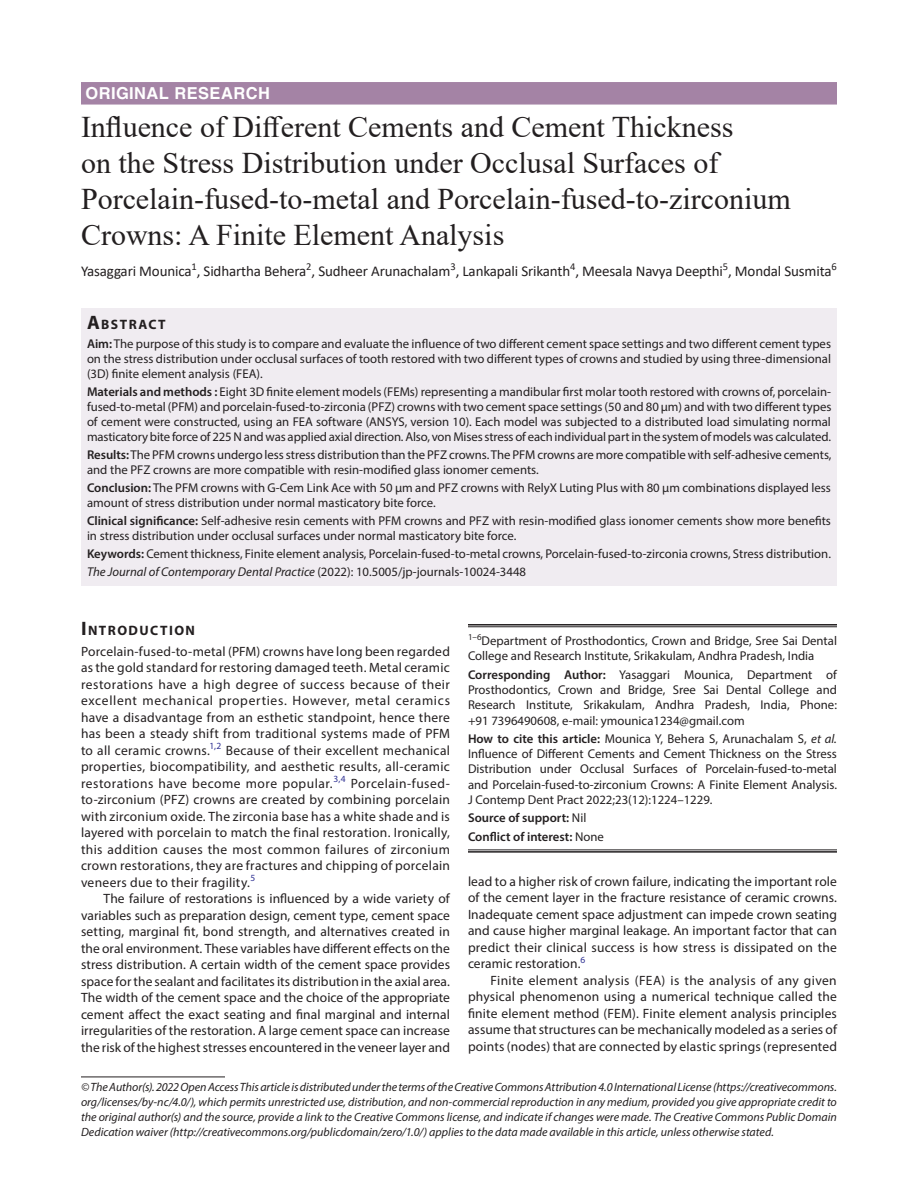
<style>
.page{position:relative;width:918px;height:1188px;background:#fff}
.page>*{position:absolute;margin:0;border:0;box-sizing:border-box;transform-origin:0 0}
.t1{font:30px/36px "Times New Roman";color:#231f20}
.ArticleType{font:700 16.5px "Helvetica LT Std";letter-spacing:.025em;color:#fff}
.AuthorName{font:15px "Calibri";letter-spacing:-.01em;color:#231f20}
.Head-1-first{font:700 13.65px "Myriad Pro";letter-spacing:.105em;color:#231f20}
.AbstractTitle{font:700 13.65px "Myriad Pro";letter-spacing:.105em;color:#231f20}
.Para-Indent{font:13.5px/16.5px "Myriad Pro";letter-spacing:.01em;color:#231f20;text-align:justify}
.Para-NoIndent{font:13.5px/16.5px "Myriad Pro";letter-spacing:.02em;color:#231f20;text-align:justify}
.Abstract-Para-first{font:12.75px/15px "Myriad Pro";color:#231f20}
.How_to_Cite{font:12.75px/15.3px "Myriad Pro";color:#231f20;text-align:justify}
.Corresponding_Author{font:12.75px/15.3px "Myriad Pro";color:#231f20;text-align:justify}
.Keywords{font:12.75px "Myriad Pro";color:#231f20}
.Affiliation-first{font:12.75px/15.3px "Myriad Pro";color:#231f20}
.JT_DOI{font:italic 12.75px "Myriad Pro";color:#231f20}
.COI{font:600 12.75px "Myriad Pro";color:#231f20}
.Source{font:600 12.75px "Myriad Pro";color:#231f20}
.FootNote{font:italic 12px/15px "Myriad Pro";color:#231f20;text-align:justify}
.s1{font-size:19.5px}
.s2{font-weight:600}
.s3{font-style:normal}
.s4{font-style:italic}
.s5{font-weight:400}
</style>
<div class="page">
<div style="left:81px;top:82px;width:756px;height:23px;background:#a483a5"></div>
<div style="left:81px;top:308px;width:756px;height:26px;background:#f0ecf1"></div>
<div style="left:81px;top:333px;width:756px;height:54px;background:#f0ecf1"></div>
<div style="left:81px;top:381px;width:756px;height:69px;background:#f0ecf1"></div>
<div style="left:81px;top:444px;width:756px;height:39px;background:#f0ecf1"></div>
<div style="left:81px;top:477px;width:756px;height:39px;background:#f0ecf1"></div>
<div style="left:81px;top:510px;width:756px;height:39px;background:#f0ecf1"></div>
<div style="left:81px;top:543px;width:756px;height:24px;background:#f0ecf1"></div>
<div style="left:81px;top:561px;width:756px;height:24px;background:#f0ecf1"></div>
<hr style="left:81px;top:1077px;width:144px;height:1px;background:#231f20">
<hr style="left:468px;top:624px;width:369px;height:2px;background:#231f20">
<hr style="left:468px;top:627px;width:369px;height:1px;background:#231f20">
<hr style="left:468px;top:850px;width:369px;height:1px;background:#231f20">
<hr style="left:468px;top:851px;width:369px;height:2px;background:#231f20">
<p class="ArticleType" style="left:86px;top:83px;width:186px">ORIGINAL RESEARCH</p>
<p class="t1" style="left:81px;top:108px;width:711px">Influence of Different Cements and Cement Thickness<br>on the Stress Distribution under Occlusal Surfaces of Porcelain-fused-to-metal and Porcelain-fused-to-zirconium Crowns: A Finite Element Analysis</p>
<p class="AuthorName" style="left:81px;top:261px;width:757px">Yasaggari Mounica<sup>1</sup>, Sidhartha Behera<sup>2</sup>, Sudheer Arunachalam<sup>3</sup>, Lankapali Srikanth<sup>4</sup>, Meesala Navya Deepthi<sup>5</sup>, Mondal Susmita<sup>6</sup></p>
<p class="AbstractTitle" style="left:87px;top:315px;width:80px"><span class="s1">A</span>BSTRACT</p>
<p class="Abstract-Para-first" style="left:87px;top:336px;width:746px;text-align:justify"><span class="s2">Aim:</span> The purpose of this study is to compare and evaluate the influence of two different cement space settings and two different cement types on the stress distribution under occlusal surfaces of tooth restored with two different types of crowns and studied by using three-dimensional (3D) finite element analysis (FEA).</p>
<p class="Abstract-Para-first" style="left:87px;top:384px;width:746px;text-align:justify"><span class="s2">Materials and methods :</span> Eight 3D finite element models (FEMs) representing a mandibular first molar tooth restored with crowns of, porcelain&shy;fused-to-metal (PFM) and porcelain-fused-to-zirconia (PFZ) crowns with two cement space settings (50 and 80 µm) and with two different types of cement were constructed, using an FEA software (ANSYS, version 10). Each model was subjected to a distributed load simulating normal masticatory bite force of 225 N and was applied axial direction. Also, von Mises stress of each individual part in the system of models was calculated.</p>
<p class="Abstract-Para-first" style="left:87px;top:447px;width:746px"><span class="s2">Results:</span> The PFM crowns undergo less stress distribution than the PFZ crowns. The PFM crowns are more compatible with self-adhesive cements, and the PFZ crowns are more compatible with resin-modified glass ionomer cements.</p>
<p class="Abstract-Para-first" style="left:87px;top:480px;width:745px"><span class="s2">Conclusion:</span> The PFM crowns with G-Cem Link Ace with 50 µm and PFZ crowns with RelyX Luting Plus with 80 µm combinations displayed less amount of stress distribution under normal masticatory bite force.</p>
<p class="Abstract-Para-first" style="left:87px;top:513px;width:746px"><span class="s2">Clinical significance:</span> Self-adhesive resin cements with PFM crowns and PFZ with resin-modified glass ionomer cements show more benefits in stress distribution under occlusal surfaces under normal masticatory bite force.</p>
<p class="Keywords" style="left:87px;top:546px;width:745px"><span class="s2">Keywords:</span> Cement thickness, Finite element analysis, Porcelain-fused-to-metal crowns, Porcelain-fused-to-zirconia crowns, Stress distribution.</p>
<p class="JT_DOI" style="left:87px;top:564px;width:441px">The Journal of Contemporary Dental Practice <span class="s3">(2022): 10.5005/jp-journals-10024-3448</span></p>
<p class="Head-1-first" style="left:81px;top:621px;width:116px"><span class="s1">I</span>NTRODUCTION</p>
<p class="Para-NoIndent" style="left:81px;top:643px;width:371px">Porcelain-fused-to-metal (PFM) crowns have long been regarded as the gold standard for restoring damaged teeth. Metal ceramic restorations have a high degree of success because of their excellent mechanical properties. However, metal ceramics have a disadvantage from an esthetic standpoint, hence there has been a steady shift from traditional systems made of PFM to all ceramic crowns.<sup>1,2</sup> Because of their excellent mechanical properties, biocompatibility, and aesthetic results, all-ceramic restorations have become more popular.<sup>3,4</sup> Porcelain-fused&shy;to-zirconium (PFZ) crowns are created by combining porcelain with zirconium oxide. The zirconia base has a white shade and is layered with porcelain to match the final restoration. Ironically, this addition causes the most common failures of zirconium crown restorations, they are fractures and chipping of porcelain veneers due to their fragility.<sup>5</sup></p>
<p class="Para-Indent" style="left:81px;top:890px;width:371px;text-indent:22px">The failure of restorations is influenced by a wide variety of variables such as preparation design, cement type, cement space setting, marginal fit, bond strength, and alternatives created in the oral environment. These variables have different effects on the stress distribution. A certain width of the cement space provides space for the sealant and facilitates its distribution in the axial area.<br>The width of the cement space and the choice of the appropriate cement affect the exact seating and final marginal and internal irregularities of the restoration. A large cement space can increase the risk of the highest stresses encountered in the veneer layer and</p>
<p class="Affiliation-first" style="left:468px;top:633px;width:371px"><sup>1–6</sup>Department of Prosthodontics, Crown and Bridge, Sree Sai Dental<br>College and Research Institute, Srikakulam, Andhra Pradesh, India</p>
<p class="Corresponding_Author" style="left:468px;top:667px;width:371px"><span class="s2">Corresponding Author:</span> Yasaggari Mounica, Department of Prosthodontics, Crown and Bridge, Sree Sai Dental College and Research Institute, Srikakulam, Andhra Pradesh, India, Phone: +91 7396490608, e-mail: ymounica1234@gmail.com</p>
<p class="How_to_Cite" style="left:468px;top:731px;width:371px"><span class="s2">How to cite this article:</span> Mounica Y, Behera S, Arunachalam S, <span class="s4">et al.<br></span>Influence of Different Cements and Cement Thickness on the Stress Distribution under Occlusal Surfaces of Porcelain-fused-to-metal and Porcelain-fused-to-zirconium Crowns: A Finite Element Analysis.<br>J Contemp Dent Pract 2022;23(12):1224–1229.</p>
<p class="Source" style="left:468px;top:810px;width:120px">Source of support: <span class="s5">Nil</span></p>
<p class="COI" style="left:468px;top:828px;width:137px">Conflict of interest: <span class="s5">None</span></p>
<p class="Para-Indent" style="left:468px;top:873px;width:371px">lead to a higher risk of crown failure, indicating the important role of the cement layer in the fracture resistance of ceramic crowns.<br>Inadequate cement space adjustment can impede crown seating and cause higher marginal leakage. An important factor that can predict their clinical success is how stress is dissipated on the ceramic restoration.<sup>6</sup></p>
<p class="Para-Indent" style="left:468px;top:972px;width:371px;text-indent:22px">Finite element analysis (FEA) is the analysis of any given physical phenomenon using a numerical technique called the finite element method (FEM). Finite element analysis principles assume that structures can be mechanically modeled as a series of points (nodes) that are connected by elastic springs (represented</p>
<p class="FootNote" style="left:81px;top:1079px;width:758px">© The Author(s). 2022 Open Access This article is distributed under the terms of the Creative Commons Attribution 4.0 International License (https://creativecommons. org/licenses/by-nc/4.0/), which permits unrestricted use, distribution, and non-commercial reproduction in any medium, provided you give appropriate credit to the original author(s) and the source, provide a link to the Creative Commons license, and indicate if changes were made. The Creative Commons Public Domain Dedication waiver (http://creativecommons.org/publicdomain/zero/1.0/) applies to the data made available in this article, unless otherwise stated.</p>
</div>
